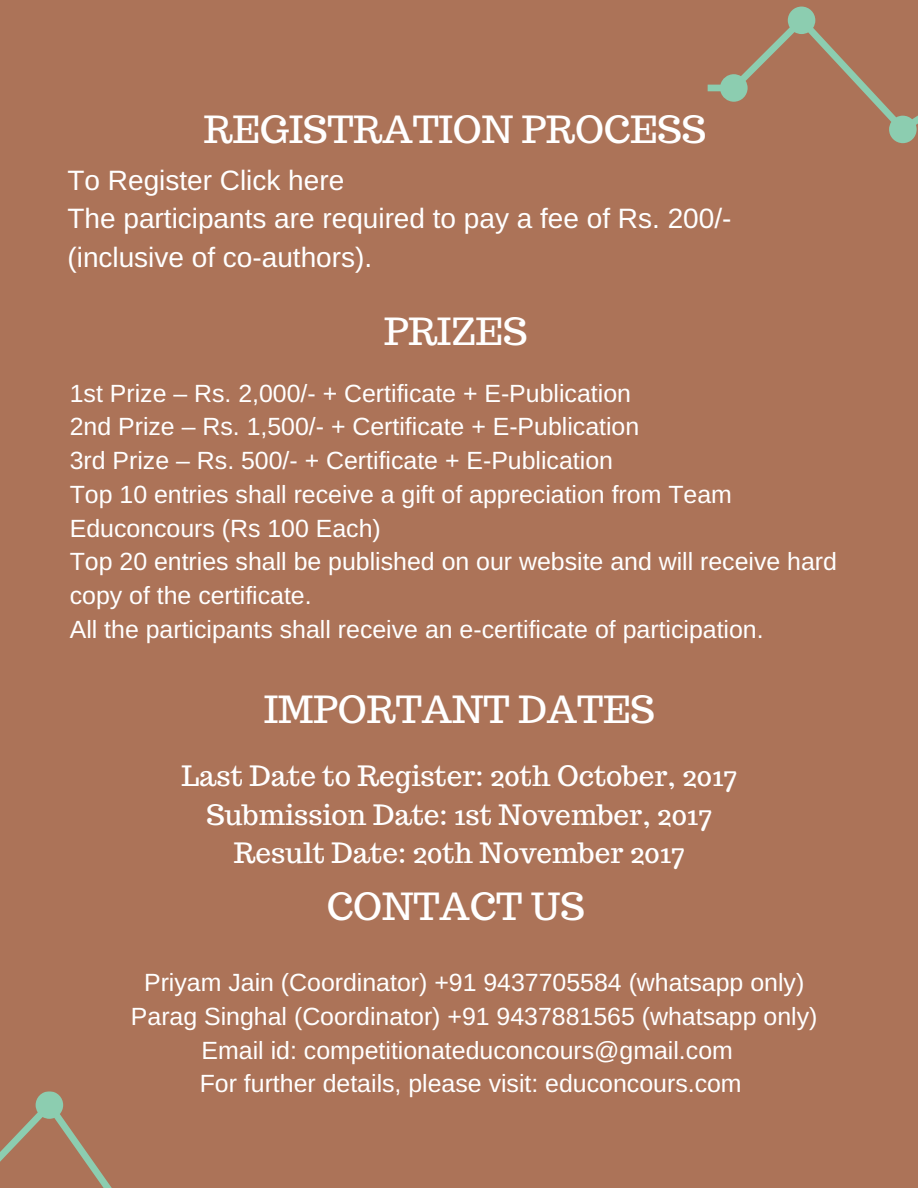
<style>
.page{position:relative;width:918px;height:1188px;background:#ac7358}
.page>*{position:absolute;margin:0;border:0;box-sizing:border-box;transform-origin:0 0}
.t1{font:37.35px "Trocchi";color:#fff}
.t2{font:28.05px/38.2px "Trocchi";color:#fff;text-align:center}
.t3{font:28.05px/38.2px "Arimo";color:#fff}
.t4{font:24.9px/33.8px "Arimo";color:#fff}
</style>
<div class="page">
<svg style="left:708px;top:6px;width:210px;height:137px"></svg>
<svg style="left:0;top:1091px;width:112px;height:97px"></svg>
<h1 class="t1" style="left:204px;top:105px;width:504px">REGISTRATION PROCESS</h1>
<p class="t3" style="left:67px;top:161px;width:665px">To Register Click here<br>The participants are required to pay a fee of Rs. 200/- (inclusive of co-authors).</p>
<h1 class="t1" style="left:384px;top:307px;width:145px">PRIZES</h1>
<p class="t4" style="left:70px;top:376px;width:769px">1st Prize – Rs. 2,000/- + Certificate + E-Publication<br>2nd Prize – Rs. 1,500/- + Certificate + E-Publication<br>3rd Prize – Rs. 500/- + Certificate + E-Publication<br>Top 10 entries shall receive a gift of appreciation from Team Educoncours (Rs 100 Each)<br>Top 20 entries shall be published on our website and will receive hard copy of the certificate.<br>All the participants shall receive an e-certificate of participation.</p>
<h1 class="t1" style="left:264px;top:685px;width:392px">IMPORTANT DATES</h1>
<p class="t2" style="left:182px;top:757px;width:557px">Last Date to Register: 20th October, 2017<br>Submission Date: 1st November, 2017<br>Result Date: 20th November 2017</p>
<h1 class="t1" style="left:327px;top:882px;width:259px">CONTACT US</h1>
<p class="t4" style="left:131px;top:966px;width:688px;text-align:center">Priyam Jain (Coordinator) +91 9437705584 (whatsapp only)<br>Parag Singhal (Coordinator) +91 9437881565 (whatsapp only)<br>Email id: competitionateduconcours@gmail.com<br>For further details, please visit: educoncours.com</p>
</div>
